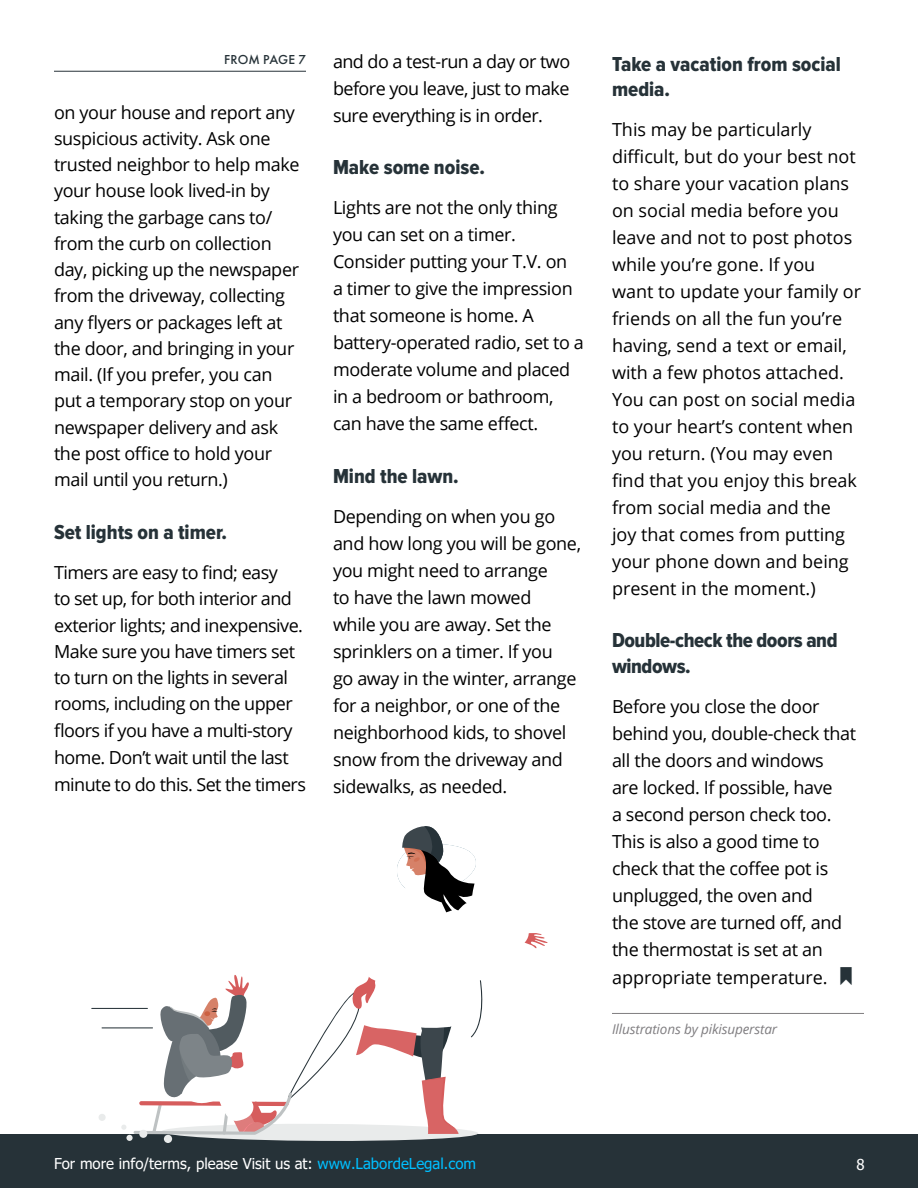
<style>
.page{position:relative;width:918px;height:1188px;background:#fff}
.page>*{position:absolute;margin:0;border:0;box-sizing:border-box;transform-origin:0 0}
.t1{font:21px/25.2px "Proxima Nova Cond Extrabld";color:#263238}
.t2{font:21px/25.2px "Proxima Nova Cond Extrabld";letter-spacing:-.02em;color:#263238}
.t3{font:18px/27px "Open Sans";letter-spacing:-.02em;color:#000}
.t4{font:18px/27px "Open Sans";color:#000}
.t5{font:15px "Tahoma";color:#fff}
.t6{font:italic 13.5px "Open Sans";letter-spacing:-.01em;color:#7f7d80}
.s1{color:#263238}
.s2{color:#00bfff}
</style>
<div class="page">
<div style="left:0;top:1134px;width:918px;height:54px;background:#263238"></div>
<hr style="left:612px;top:1013px;width:252px;height:1px;background:#7f7d80">
<hr style="left:54px;top:71px;width:252px;height:1px;background:#263238">
<svg style="left:121px;top:1125px;width:5px;height:5px"></svg>
<div style="left:126px;top:1135px;width:7px;height:6px;background:#e9ebeb;border-radius:50%"></div>
<div style="left:99px;top:1114px;width:7px;height:7px;background:#e9ebeb;border-radius:50%"></div>
<svg style="left:134px;top:826px;width:414px;height:315px"></svg>
<hr style="left:91px;top:1008px;width:57px;height:1px;background:#263238">
<hr style="left:102px;top:1027px;width:51px;height:1px;background:#263238">
<p class="t3" style="left:54px;top:98px;width:247px;line-height:26.2px">on your house and report any suspicious activity. Ask one trusted neighbor to help make your house look lived-in by taking the garbage cans to/ from the curb on collection day, picking up the newspaper from the driveway, collecting any flyers or packages left at the door, and bringing in your mail. (If you prefer, you can put a temporary stop on your newspaper delivery and ask the post office to hold your mail until you return.)</p>
<p class="t1" style="left:54px;top:520px;width:174px">Set lights on a timer.</p>
<p class="t3" style="left:54px;top:559px;width:254px;line-height:26.4px">Timers are easy to find; easy<br>to set up, for both interior and exterior lights; and inexpensive.<br>Make sure you have timers set to turn on the lights in several rooms, including on the upper floors if you have a multi-story home. Don’t wait until the last minute to do this. Set the timers</p>
<p class="t3" style="left:333px;top:47px;width:239px;text-align:justify">and do a test-run a day or two before you leave, just to make sure everything is in order.</p>
<p class="t1" style="left:333px;top:155px;width:154px">Make some noise.</p>
<p class="t3" style="left:333px;top:194px;width:252px">Lights are not the only thing you can set on a timer.<br>Consider putting your T.V. on<br>a timer to give the impression that someone is home. A battery-operated radio, set to a moderate volume and placed in a bedroom or bathroom, can have the same effect.</p>
<p class="t1" style="left:333px;top:464px;width:127px">Mind the lawn.</p>
<p class="t3" style="left:333px;top:503px;width:250px">Depending on when you go and how long you will be gone, you might need to arrange<br>to have the lawn mowed<br>while you are away. Set the sprinklers on a timer. If you<br>go away in the winter, arrange for a neighbor, or one of the neighborhood kids, to shovel snow from the driveway and sidewalks, as needed.</p>
<p class="t1" style="left:612px;top:52px;width:230px">Take a vacation from social media.</p>
<p class="t4" style="left:612px;top:116px;width:251px">This may be particularly difficult, but do your best not to share your vacation plans on social media before you leave and not to post photos while you’re gone. If you<br>want to update your family or friends on all the fun you’re having, send a text or email, with a few photos attached.<br>You can post on social media to your heart’s content when you return. (You may even find that you enjoy this break from social media and the<br>joy that comes from putting your phone down and being present in the moment.)</p>
<p class="t2" style="left:612px;top:629px;width:227px">Double-check the doors and windows.</p>
<p class="t3" style="left:612px;top:693px;width:246px">Before you close the door behind you, double-check that all the doors and windows<br>are locked. If possible, have<br>a second person check too.<br>This is also a good time to check that the coffee pot is unplugged, the oven and<br>the stove are turned off, and the thermostat is set at an appropriate temperature. <span class="s1">□■</span></p>
<p class="t6" style="left:612px;top:1020px;width:167px">Illustrations by pikisuperstar</p>
<p class="t5" style="left:54px;top:1153px;width:424px">For more info/terms, please Visit us at: <span class="s2">www.LabordeLegal.com</span></p>
<p class="t5" style="left:857px;top:1154px;width:10px">8</p>
</div>
